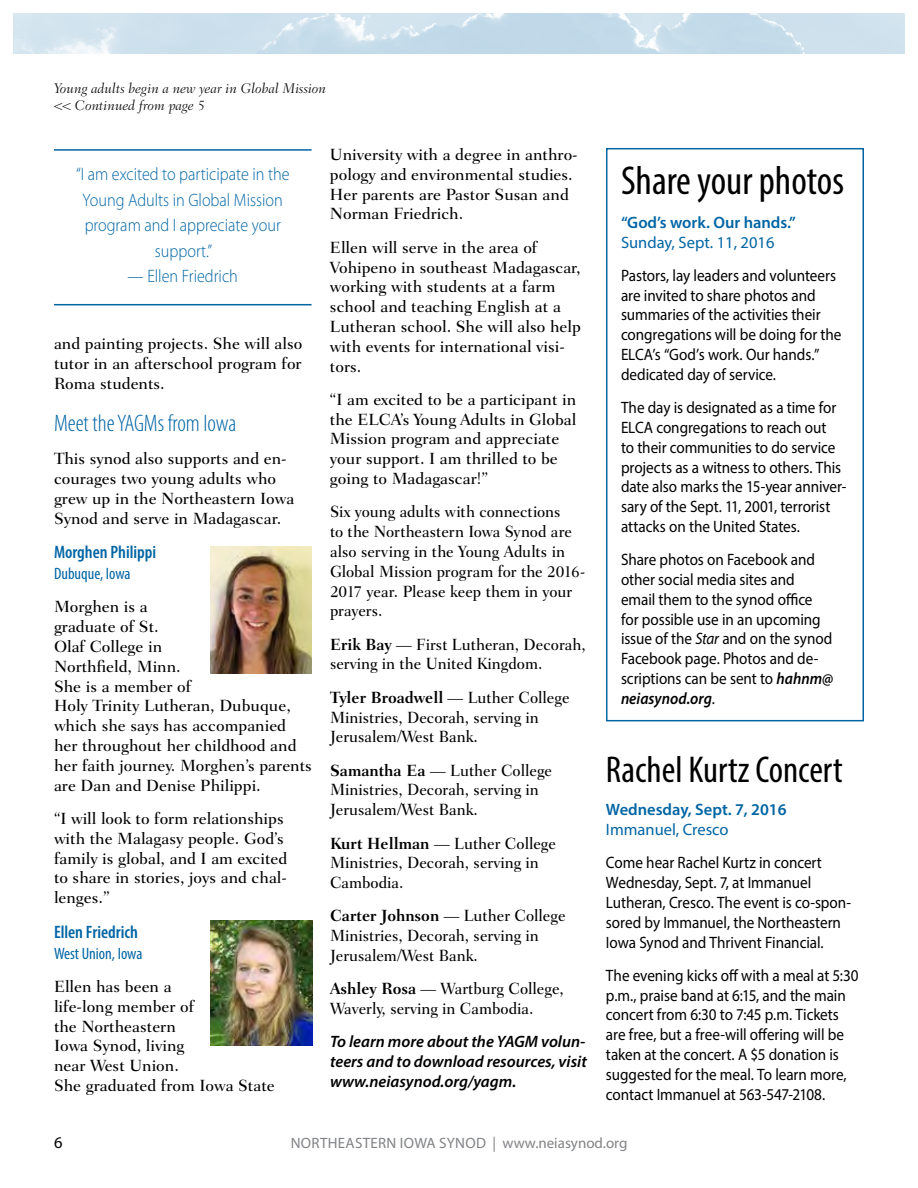
<style>
.page{position:relative;width:918px;height:1188px;background:#fff}
.page>*{position:absolute;margin:0;border:0;box-sizing:border-box;transform-origin:0 0}
.t1{font:condensed 40.5px "Myriad Pro";letter-spacing:-.005em;color:#000}
.t2{font:condensed 37.5px "Myriad Pro";color:#000}
.t3{font:300 condensed 24px "Myriad Pro";color:#0065a4}
.t4{font:300 18px/25.5px "Myriad Pro";color:#0065a4;text-align:center;scale:.9 1}
.t5{font:600 condensed 18px "Myriad Pro";color:#0065a4}
.t6{font:500 16.5px/19.8px "Fairfield LT Std";color:#000}
.t7{font:16.5px/19.8px "Myriad Pro";letter-spacing:-.005em;color:#000;scale:.92 1}
.t8{font:500 16.5px/19.8px "Fairfield LT Std";color:#000;scale:.95 1}
.t9{font:italic 600 16.5px/19.8px "Myriad Pro";color:#000;text-align:justify}
.t10{font:600 16.5px "Myriad Pro";color:#0065a4}
.t11{font:16.5px "Myriad Pro";color:#0065a4}
.t12{font:condensed 16.5px "Myriad Pro";color:#0065a4}
.t13{font:16.5px "Myriad Pro";letter-spacing:-.005em;color:#000}
.t14{font:15px "Myriad Pro";letter-spacing:.02em;color:#808285}
.t15{font:italic 300 14.25px/17.1px "Fairfield LT Std";color:#000}
.s1{font-weight:700}
.s2{font-style:italic}
.s3{font-weight:600;font-style:italic}
</style>
<div class="page">
<img style="left:14px;top:14px;width:890px;height:40px">
<div style="left:606px;top:148px;width:258px;height:573px;border:2px solid #0065a4"></div>
<img style="left:211px;top:547px;width:101px;height:127px">
<img style="left:211px;top:920px;width:101px;height:125px">
<hr style="left:54px;top:149px;width:258px;height:2px;background:#0065a4">
<hr style="left:54px;top:304px;width:258px;height:1px;background:#0065a4">
<p class="t15" style="left:54px;top:80px;width:274px">Young adults begin a new year in Global Mission &lt;&lt; Continued from page 5</p>
<p class="t4" style="left:76px;top:161px;width:239px">“I am excited to participate in the<br>Young Adults in Global Mission program and I appreciate your support.”</p>
<p class="t4" style="left:128px;top:263px;width:124px">— Ellen Friedrich</p>
<p class="t6" style="left:54px;top:334px;width:250px;text-align:justify">and painting projects. She will also tutor in an afterschool program for Roma students.</p>
<h3 class="t3" style="left:54px;top:409px;width:184px">Meet the YAGMs from Iowa</h3>
<p class="t6" style="left:54px;top:449px;width:242px">This synod also supports and en&shy;courages two young adults who grew up in the Northeastern Iowa<br>Synod and serve in Madagascar.</p>
<p class="t5" style="left:54px;top:541px;width:104px">Morghen Philippi</p>
<p class="t12" style="left:54px;top:564px;width:78px">Dubuque, Iowa</p>
<p class="t6" style="left:54px;top:597px;width:259px">Morghen is a<br>graduate of St.<br>Olaf College in<br>Northfield, Minn.<br>She is a member of<br>Holy Trinity Lutheran, Dubuque, which she says has accompanied her throughout her childhood and her faith journey. Morghen’s parents are Dan and Denise Philippi.</p>
<p class="t6" style="left:54px;top:809px;width:235px">“I will look to form relationships with the Malagasy people. God’s family is global, and I am excited to share in stories, joys and chal&shy;lenges.”</p>
<p class="t5" style="left:54px;top:921px;width:85px">Ellen Friedrich</p>
<p class="t12" style="left:54px;top:943px;width:90px">West Union, Iowa</p>
<p class="t6" style="left:54px;top:977px;width:222px">Ellen has been a<br>life-long member of<br>the Northeastern<br>Iowa Synod, living<br>near West Union.<br>She graduated from Iowa State</p>
<p class="t6" style="left:330px;top:145px;width:249px">University with a degree in anthro&shy;pology and environmental studies.<br>Her parents are Pastor Susan and<br>Norman Friedrich.</p>
<p class="t6" style="left:330px;top:237px;width:252px">Ellen will serve in the area of<br>Vohipeno in southeast Madagascar, working with students at a farm school and teaching English at a<br>Lutheran school. She will also help with events for international visi&shy;tors.</p>
<p class="t6" style="left:330px;top:390px;width:248px">“I am excited to be a participant in the ELCA’s Young Adults in Global<br>Mission program and appreciate your support. I am thrilled to be going to Madagascar!”</p>
<p class="t8" style="left:330px;top:502px;width:270px">Six young adults with connections<br>to the Northeastern Iowa Synod are also serving in the Young Adults in<br>Global Mission program for the 2016-<br>2017 year. Please keep them in your prayers.</p>
<p class="t8" style="left:330px;top:634px;width:271px"><span class="s1">Erik Bay</span> — First Lutheran, Decorah, serving in the United Kingdom.</p>
<p class="t8" style="left:330px;top:687px;width:254px"><span class="s1">Tyler Broadwell</span> — Luther College<br>Ministries, Decorah, serving in<br>Jerusalem/West Bank.</p>
<p class="t8" style="left:330px;top:760px;width:235px"><span class="s1">Samantha Ea</span> — Luther College<br>Ministries, Decorah, serving in<br>Jerusalem/West Bank.</p>
<p class="t8" style="left:330px;top:833px;width:239px"><span class="s1">Kurt Hellman</span> — Luther College<br>Ministries, Decorah, serving in<br>Cambodia.</p>
<p class="t8" style="left:330px;top:906px;width:249px"><span class="s1">Carter Johnson</span> — Luther College<br>Ministries, Decorah, serving in<br>Jerusalem/West Bank.</p>
<p class="t8" style="left:330px;top:979px;width:248px"><span class="s1">Ashley Rosa</span> — Wartburg College,<br>Waverly, serving in Cambodia.</p>
<p class="t9" style="left:330px;top:1032px;width:258px">To learn more about the YAGM volun&shy;teers and to download resources, visit www.neiasynod.org/yagm.</p>
<h1 class="t1" style="left:621px;top:157px;width:225px">Share your photos</h1>
<p class="t10" style="left:621px;top:212px;width:176px">“God’s work. Our hands.”</p>
<p class="t11" style="left:621px;top:232px;width:155px">Sunday, Sept. 11, 2016</p>
<p class="t7" style="left:621px;top:265px;width:241px">Pastors, lay leaders and volunteers are invited to share photos and summaries of the activities their congregations will be doing for the<br>ELCA’s “God’s work. Our hands.” dedicated day of service.</p>
<p class="t7" style="left:621px;top:397px;width:246px">The day is designated as a time for ELCA congregations to reach out<br>to their communities to do service projects as a witness to others. This date also marks the 15-year anniver&shy;sary of the Sept. 11, 2001, terrorist attacks on the United States.</p>
<p class="t7" style="left:621px;top:550px;width:232px">Share photos on Facebook and other social media sites and<br>email them to the synod office for possible use in an upcoming issue of the <span class="s2">Star</span> and on the synod<br>Facebook page. Photos and de&shy;scriptions can be sent to <span class="s3">hahnm@ neiasynod.org</span>.</p>
<h2 class="t2" style="left:606px;top:747px;width:238px">Rachel Kurtz Concert</h2>
<p class="t10" style="left:606px;top:799px;width:182px">Wednesday, Sept. 7, 2016</p>
<p class="t11" style="left:606px;top:819px;width:124px">Immanuel, Cresco</p>
<p class="t7" style="left:606px;top:853px;width:268px">Come hear Rachel Kurtz in concert Wednesday, Sept. 7, at Immanuel Lutheran, Cresco. The event is co-spon&shy;sored by Immanuel, the Northeastern Iowa Synod and Thrivent Financial.</p>
<p class="t7" style="left:606px;top:965px;width:276px">The evening kicks off with a meal at 5:30 p.m., praise band at 6:15, and the main concert from 6:30 to 7:45 p.m. Tickets are free, but a free-will offering will be taken at the concert. A $5 donation is suggested for the meal. To learn more, contact Immanuel at 563-547-2108.</p>
<p class="t13" style="left:54px;top:1132px;width:10px">6</p>
<p class="t14" style="left:291px;top:1133px;width:338px">Northeastern Iowa Syn od | www.neiasynod.org</p>
</div>
